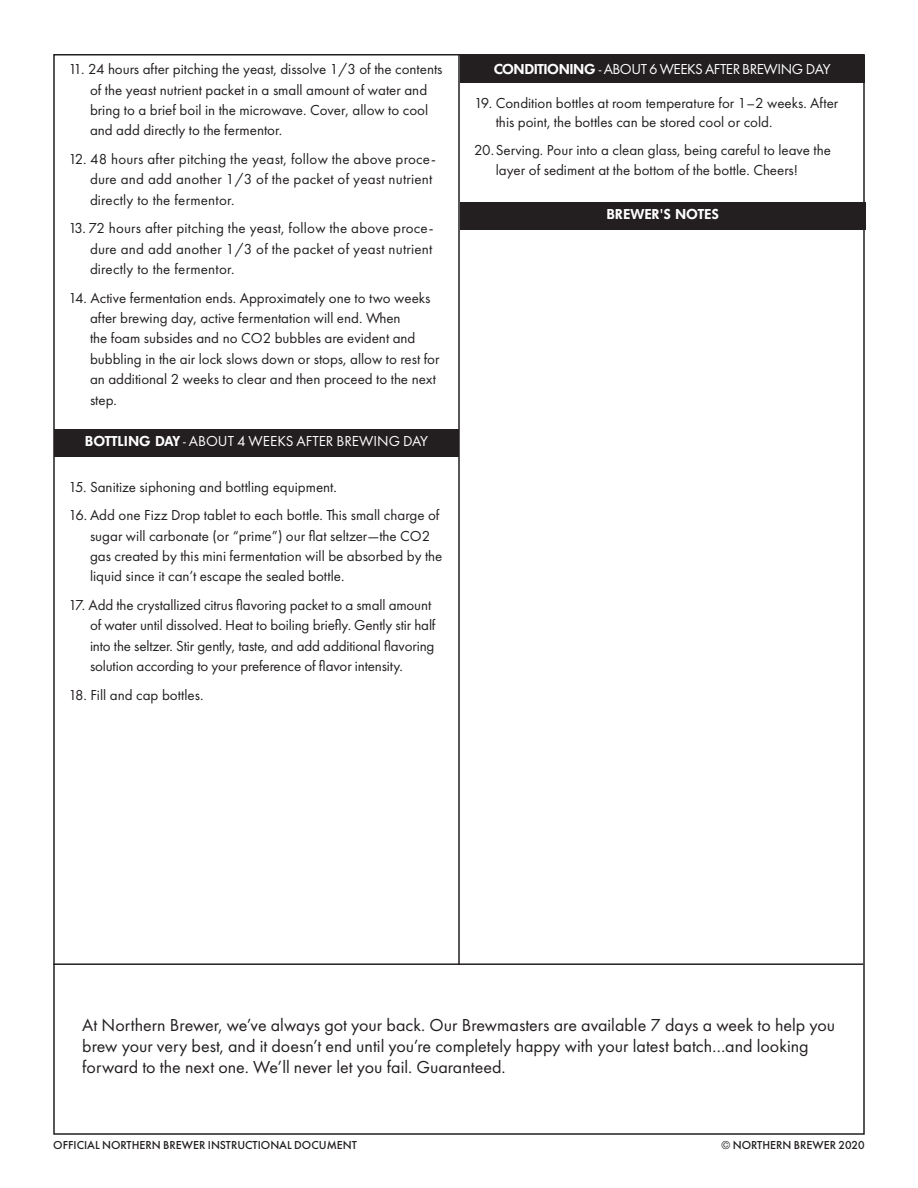
<style>
.page{position:relative;width:918px;height:1188px;background:#fff}
.page>*{position:absolute;margin:0;border:0;box-sizing:border-box;transform-origin:0 0}
.TEXT_-_Body{font:18px/21px "Futura PT";color:#231f20}
.TEXT_-_Numbered_Inst{font:15px/20.2px "Futura PT";color:#231f20}
.SECTION_HEADER{font:15px "Futura";letter-spacing:-.025em;color:#fff}
.SECTION_HEADER-2{font:15px "Futura";color:#fff}
.SECTION_HEADER-3{font:15px "Futura Hvy";color:#fff}
.COPYRIGHT__-_Flush_L{font:12px "Futura Mdm";color:#231f20}
.COPYRIGHT_-_Flush_Ri{font:12px "Futura Mdm";color:#231f20}
.s1{font-family:"Futura Hvy"}
</style>
<div class="page">
<div style="left:460px;top:55px;width:405px;height:28px;background:#231f20"></div>
<div style="left:460px;top:202px;width:406px;height:28px;background:#231f20"></div>
<div style="left:54px;top:429px;width:405px;height:27px;background:#231f20"></div>
<hr style="left:458px;top:54px;width:2px;height:911px;background:#231f20">
<hr style="left:53px;top:963px;width:810px;height:2px;background:#231f20">
<p class="TEXT_-_Numbered_Inst" style="left:90px;top:59px;width:354px;text-indent:-22px">11. 24 hours after pitching the yeast, dissolve 1/3 of the contents of the yeast nutrient packet in a small amount of water and bring to a brief boil in the microwave. Cover, allow to cool and add directly to the fermentor.</p>
<p class="TEXT_-_Numbered_Inst" style="left:90px;top:149px;width:347px;text-indent:-22px">12. 48 hours after pitching the yeast, follow the above proce&shy;dure and add another 1/3 of the packet of yeast nutrient directly to the fermentor.</p>
<p class="TEXT_-_Numbered_Inst" style="left:90px;top:218px;width:345px;text-align:justify;text-indent:-22px">13. 72 hours after pitching the yeast, follow the above proce&shy;dure and add another 1/3 of the packet of yeast nutrient directly to the fermentor.</p>
<p class="TEXT_-_Numbered_Inst" style="left:90px;top:288px;width:351px;text-indent:-22px">14. Active fermentation ends. Approximately one to two weeks after brewing day, active fermentation will end. When<br>the foam subsides and no CO2 bubbles are evident and bubbling in the air lock slows down or stops, allow to rest for an additional 2 weeks to clear and then proceed to the next step.</p>
<p class="SECTION_HEADER-2" style="left:85px;top:431px;width:345px"><span class="s1">BOTTLING DAY</span> - ABOUT 4 WEEKS AFTER BREWING DAY</p>
<p class="TEXT_-_Numbered_Inst" style="left:68px;top:476px;width:270px">15. Sanitize siphoning and bottling equipment.</p>
<p class="TEXT_-_Numbered_Inst" style="left:90px;top:505px;width:354px;text-indent:-22px">16. Add one Fizz Drop tablet to each bottle. This small charge of sugar will carbonate (or “prime”) our flat seltzer—the CO2 gas created by this mini fermentation will be absorbed by the liquid since it can’t escape the sealed bottle.</p>
<p class="TEXT_-_Numbered_Inst" style="left:90px;top:595px;width:347px;text-indent:-22px">17. Add the crystallized citrus flavoring packet to a small amount of water until dissolved. Heat to boiling briefly. Gently stir half into the seltzer. Stir gently, taste, and add additional flavoring solution according to your preference of flavor intensity.</p>
<p class="TEXT_-_Numbered_Inst" style="left:68px;top:685px;width:137px">18. Fill and cap bottles.</p>
<p class="SECTION_HEADER" style="left:494px;top:59px;width:339px"><span class="s1">CONDITIONING</span> - ABOUT 6 WEEKS AFTER BREWING DAY</p>
<p class="TEXT_-_Numbered_Inst" style="left:496px;top:93px;width:344px;line-height:19.5px;text-indent:-22px">19. Condition bottles at room temperature for 1–2 weeks. After this point, the bottles can be stored cool or cold.</p>
<p class="TEXT_-_Numbered_Inst" style="left:496px;top:140px;width:337px;line-height:19.5px;text-indent:-22px">20.Serving. Pour into a clean glass, being careful to leave the layer of sediment at the bottom of the bottle. Cheers!</p>
<p class="SECTION_HEADER-3" style="left:606px;top:204px;width:114px">BREWER'S NOTES</p>
<p class="TEXT_-_Body" style="left:82px;top:1014px;width:755px">At Northern Brewer, we’ve always got your back. Our Brewmasters are available 7 days a week to help you brew your very best, and it doesn’t end until you’re completely happy with your latest batch…and looking forward to the next one. We’ll never let you fail. Guaranteed.</p>
<p class="COPYRIGHT__-_Flush_L" style="left:53px;top:1137px;width:305px">OFFICIAL NORTHERN BREWER INSTRUCTIONAL DOCUMENT</p>
<p class="COPYRIGHT_-_Flush_Ri" style="left:721px;top:1137px;width:145px">© NORTHERN BREWER 2020</p>
</div>
